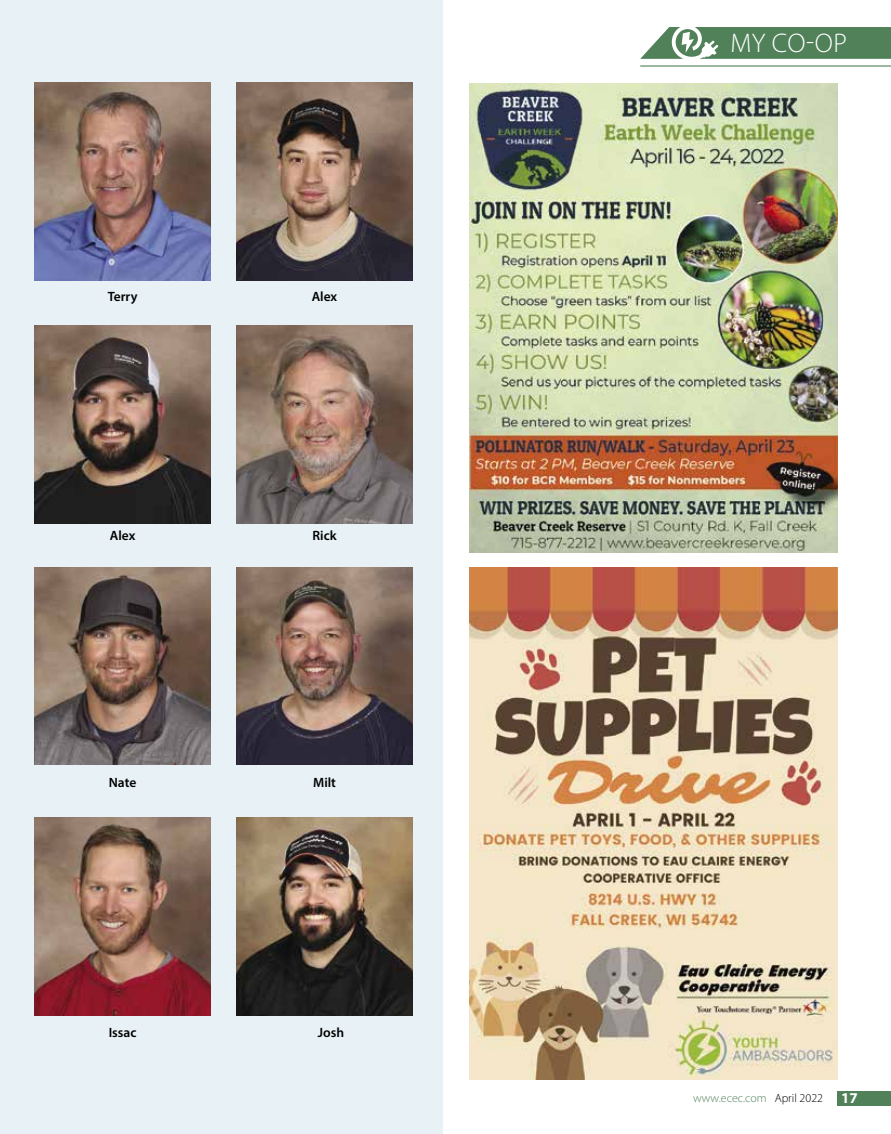
<style>
.page{position:relative;width:891px;height:1134px;background:#fff}
.page>*{position:absolute;margin:0;border:0;box-sizing:border-box;transform-origin:0 0}
.t1{font:300 27px "Myriad Pro";color:#fff}
.t2{font:600 13.5px "Myriad Pro";color:#000}
.t3{font:300 12px "Myriad Pro";color:#518159}
.s1{color:#000}
.s2{font-weight:700;font-size:15px;color:#fff}
</style>
<div class="page">
<div style="left:0;top:0;width:443px;height:1134px;background:#e7f1f6"></div>
<div style="left:838px;top:1091px;width:53px;height:14px;background:#518159"></div>
<hr style="left:640px;top:65px;width:251px;height:2px;background:#518159">
<svg style="left:640px;top:27px;width:251px;height:32px;background:#699270"></svg>
<img style="left:470px;top:567px;width:368px;height:513px">
<img style="left:470px;top:84px;width:368px;height:468px">
<img style="left:35px;top:83px;width:176px;height:197px">
<img style="left:237px;top:83px;width:176px;height:197px">
<img style="left:35px;top:326px;width:176px;height:197px">
<img style="left:237px;top:326px;width:176px;height:197px">
<img style="left:35px;top:567px;width:176px;height:198px">
<img style="left:237px;top:567px;width:176px;height:198px">
<img style="left:35px;top:818px;width:176px;height:197px">
<img style="left:237px;top:818px;width:176px;height:197px">
<p class="t2" style="left:108px;top:288px;width:31px">Terry</p>
<p class="t2" style="left:312px;top:288px;width:27px">Alex</p>
<p class="t2" style="left:110px;top:527px;width:27px">Alex</p>
<p class="t2" style="left:312px;top:527px;width:26px">Rick</p>
<p class="t2" style="left:109px;top:774px;width:29px">Nate</p>
<p class="t2" style="left:313px;top:774px;width:24px">Milt</p>
<p class="t2" style="left:109px;top:1024px;width:29px">Issac</p>
<p class="t2" style="left:318px;top:1024px;width:28px">Josh</p>
<h1 class="t1" style="left:730px;top:27px;width:118px">MY CO-OP</h1>
<p class="t3" style="left:693px;top:1091px;width:166px">www.ecec.com <span class="s1">April 2022</span> <span class="s2">17</span></p>
</div>
